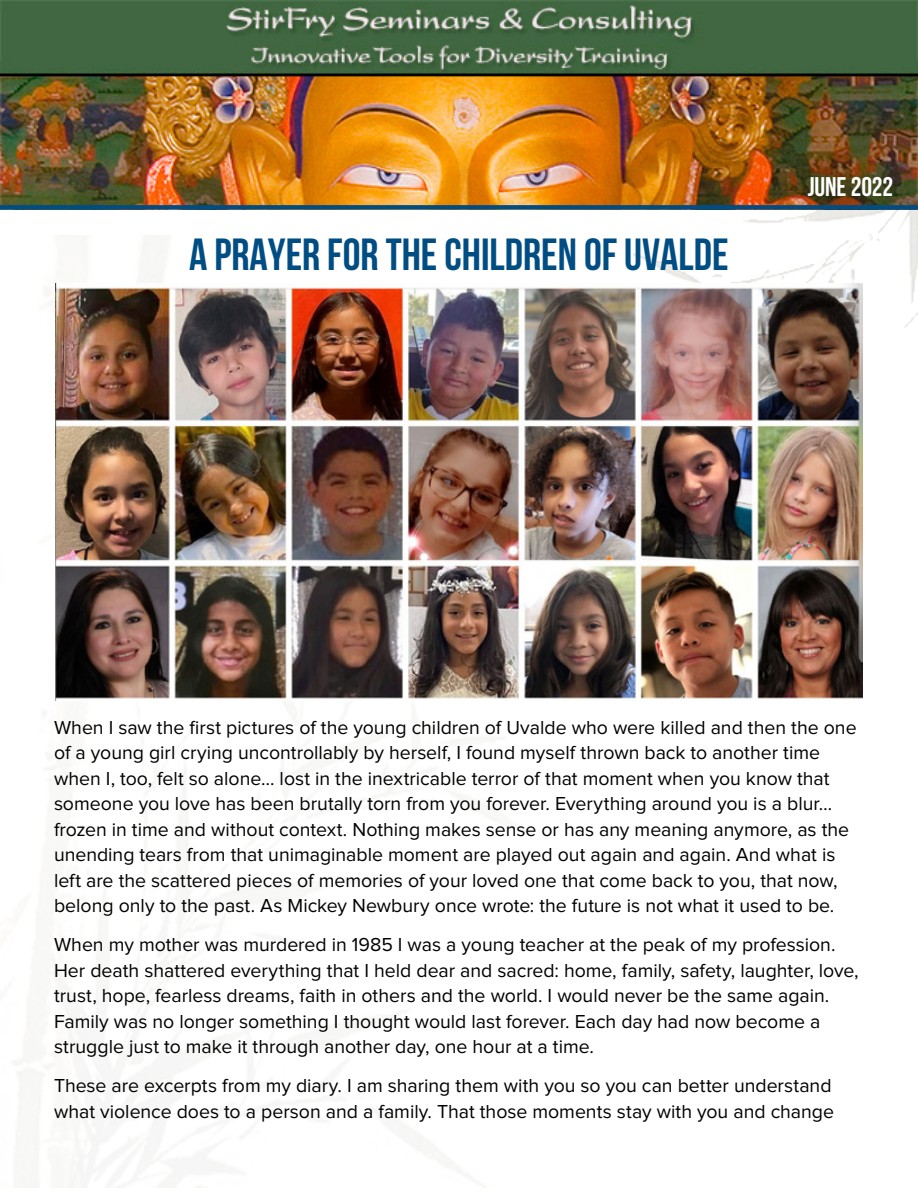
<style>
.page{position:relative;width:918px;height:1188px;background:#fff}
.page>*{position:absolute;margin:0;border:0;box-sizing:border-box;transform-origin:0 0}
.t1{font:45px "Bebas Neue";color:#004d84}
.t2{font:27px "Bebas Neue";letter-spacing:-.005em;color:#fff}
.t3{font:19.5px/25.5px "Proxima Nova";color:#000}
</style>
<div class="page">
<img style="left:0;top:0;width:918px;height:205px">
<div style="left:0;top:205px;width:918px;height:5px;background:#004d84"></div>
<img style="left:56px;top:284px;width:807px;height:416px">
<h1 class="t1" style="left:189px;top:230px;width:541px">A PRAYER FOR THE CHILDREN OF UVALDE</h1>
<h2 class="t2" style="left:808px;top:172px;width:87px">JUNE 2022</h2>
<p class="t3" style="left:54px;top:715px;width:804px">When I saw the first pictures of the young children of Uvalde who were killed and then the one of a young girl crying uncontrollably by herself, I found myself thrown back to another time when I, too, felt so alone… lost in the inextricable terror of that moment when you know that someone you love has been brutally torn from you forever. Everything around you is a blur… frozen in time and without context. Nothing makes sense or has any meaning anymore, as the unending tears from that unimaginable moment are played out again and again. And what is left are the scattered pieces of memories of your loved one that come back to you, that now, belong only to the past. As Mickey Newbury once wrote: the future is not what it used to be.</p>
<p class="t3" style="left:54px;top:933px;width:806px">When my mother was murdered in 1985 I was a young teacher at the peak of my profession.<br>Her death shattered everything that I held dear and sacred: home, family, safety, laughter, love, trust, hope, fearless dreams, faith in others and the world. I would never be the same again.<br>Family was no longer something I thought would last forever. Each day had now become a struggle just to make it through another day, one hour at a time.</p>
<p class="t3" style="left:54px;top:1074px;width:782px">These are excerpts from my diary. I am sharing them with you so you can better understand what violence does to a person and a family. That those moments stay with you and change</p>
</div>
